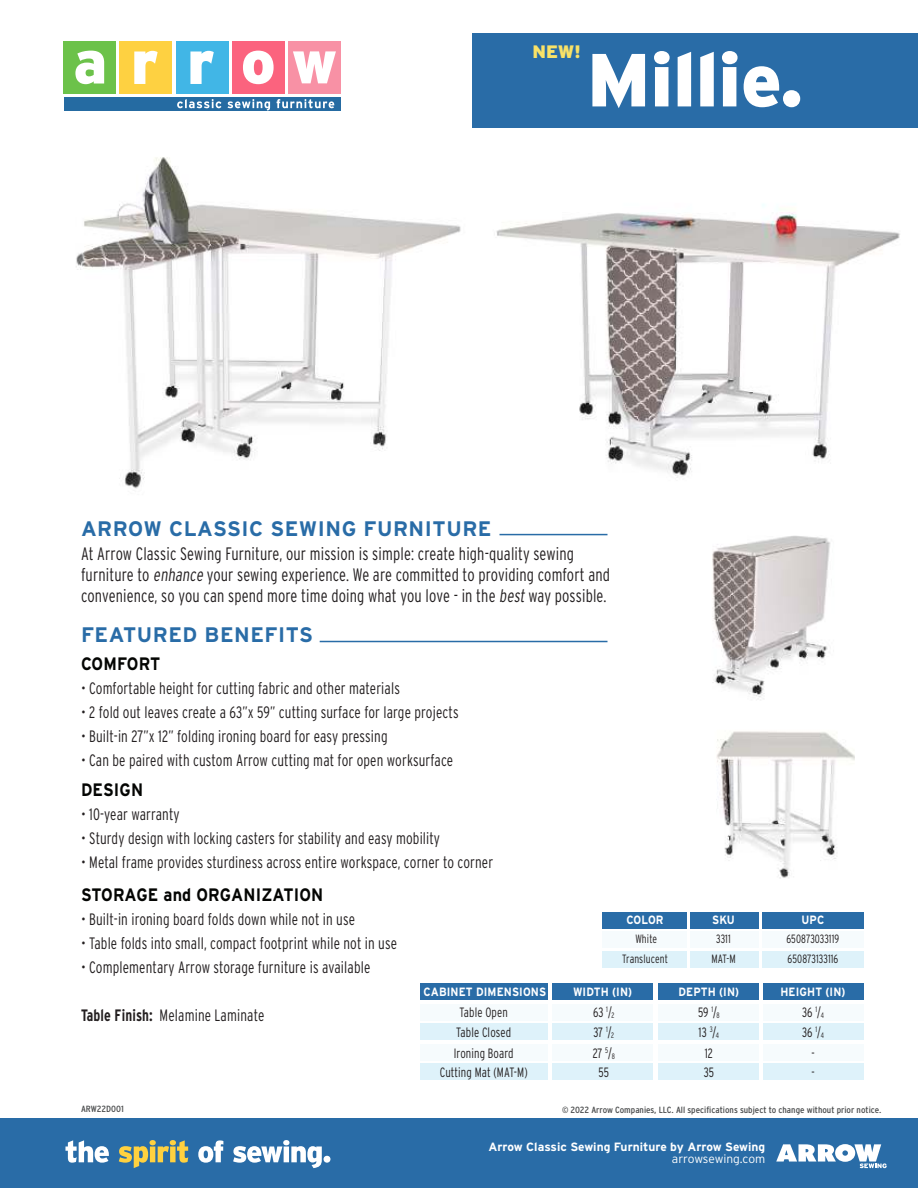
<style>
.page{position:relative;width:918px;height:1188px;background:#fff}
.page>*{position:absolute;margin:0;border:0;box-sizing:border-box;transform-origin:0 0}
.t1{font:900 75px "Interstate";color:#fff}
.t2{font:700 21px "Interstate";letter-spacing:.025em;color:#296ca7}
.t3{font:300 18px/21px "Interstate Condensed";letter-spacing:.01em;color:#231f20;scale:.9 1}
.t4{font:700 18px "Interstate";letter-spacing:.01em;color:#040503;scale:.9 1}
.t5{font:900 18px "Interstate";color:#f9e267}
.t6{font:300 16.5px "Interstate Condensed";letter-spacing:.01em;color:#231f20;scale:.9 1}
.t7{font:300 13.5px "Interstate Condensed";letter-spacing:.01em;color:#231f20;scale:.9 1}
.t8{font:700 12px "Interstate";color:#fff;scale:.9 1}
.t9{font:300 12px/19.4px "Interstate Condensed";letter-spacing:.005em;color:#231f20;text-align:center;scale:.9 1}
.t10{font:700 12px "Interstate";color:#fff}
.t11{font:300 12px "Interstate";letter-spacing:-.005em;color:#fff}
.t12{font:9px "Interstate Condensed";color:#4b4d4e;scale:1.1 1}
.t13{font:300 7.8px "Interstate Condensed";color:#231f20;scale:.9 1}
.s1{font-weight:700}
.s2{font-size:13.5px}
</style>
<div class="page">
<div style="left:0;top:1119px;width:918px;height:69px;background:#296ca7"></div>
<svg style="left:776px;top:1144px;width:111px;height:24px"></svg>
<svg style="left:65px;top:1140px;width:44px;height:23px"></svg>
<svg style="left:119px;top:1140px;width:69px;height:28px"></svg>
<svg style="left:198px;top:1140px;width:25px;height:23px"></svg>
<svg style="left:233px;top:1140px;width:89px;height:28px"></svg>
<div style="left:324px;top:1156px;width:6px;height:7px;background:#fff;border-radius:50%"></div>
<div style="left:473px;top:34px;width:445px;height:94px;background:#296ca7"></div>
<div style="left:64px;top:98px;width:277px;height:13px;background:#256ba2"></div>
<div style="left:64px;top:41px;width:52px;height:53px;background:#6cc24a"></div>
<svg style="left:75px;top:51px;width:29px;height:33px"></svg>
<div style="left:120px;top:41px;width:52px;height:53px;background:#fed141"></div>
<svg style="left:134px;top:51px;width:24px;height:33px"></svg>
<div style="left:176px;top:41px;width:52px;height:53px;background:#41b6e6"></div>
<svg style="left:190px;top:51px;width:24px;height:33px"></svg>
<div style="left:232px;top:41px;width:53px;height:53px;background:#fb637e"></div>
<svg style="left:243px;top:51px;width:31px;height:33px"></svg>
<svg style="left:177px;top:99px;width:44px;height:9px"></svg>
<svg style="left:228px;top:99px;width:42px;height:12px"></svg>
<svg style="left:277px;top:99px;width:57px;height:9px"></svg>
<div style="left:288px;top:41px;width:53px;height:53px;background:#f891a5"></div>
<svg style="left:293px;top:51px;width:43px;height:32px"></svg>
<img style="left:76px;top:157px;width:385px;height:332px">
<img style="left:496px;top:204px;width:404px;height:274px">
<img style="left:712px;top:535px;width:119px;height:164px">
<img style="left:717px;top:731px;width:138px;height:148px">
<div style="left:602px;top:912px;width:85px;height:17px;background:#296ca7"></div>
<div style="left:690px;top:912px;width:69px;height:17px;background:#296ca7"></div>
<div style="left:762px;top:912px;width:102px;height:17px;background:#296ca7"></div>
<div style="left:602px;top:932px;width:85px;height:16px;background:#f6fbfd"></div>
<div style="left:690px;top:932px;width:69px;height:16px;background:#f6fbfd"></div>
<div style="left:762px;top:932px;width:102px;height:16px;background:#f6fbfd"></div>
<div style="left:420px;top:984px;width:128px;height:16px;background:#296ca7"></div>
<div style="left:552px;top:984px;width:101px;height:16px;background:#296ca7"></div>
<div style="left:420px;top:1024px;width:128px;height:16px;background:#def2fa"></div>
<div style="left:420px;top:1064px;width:128px;height:16px;background:#def2fa"></div>
<div style="left:552px;top:1024px;width:101px;height:16px;background:#def2fa"></div>
<div style="left:552px;top:1064px;width:101px;height:16px;background:#def2fa"></div>
<div style="left:420px;top:1005px;width:128px;height:16px;background:#f6fbfd"></div>
<div style="left:552px;top:1005px;width:101px;height:16px;background:#f6fbfd"></div>
<div style="left:420px;top:1045px;width:128px;height:16px;background:#f6fbfd"></div>
<div style="left:552px;top:1045px;width:101px;height:16px;background:#f6fbfd"></div>
<div style="left:658px;top:984px;width:101px;height:16px;background:#296ca7"></div>
<div style="left:658px;top:1024px;width:101px;height:16px;background:#def2fa"></div>
<div style="left:658px;top:1064px;width:101px;height:16px;background:#def2fa"></div>
<div style="left:658px;top:1005px;width:101px;height:16px;background:#f6fbfd"></div>
<div style="left:658px;top:1045px;width:101px;height:16px;background:#f6fbfd"></div>
<div style="left:763px;top:984px;width:101px;height:16px;background:#296ca7"></div>
<div style="left:763px;top:1024px;width:101px;height:16px;background:#def2fa"></div>
<div style="left:763px;top:1064px;width:101px;height:16px;background:#def2fa"></div>
<div style="left:763px;top:1005px;width:101px;height:16px;background:#f6fbfd"></div>
<div style="left:763px;top:1045px;width:101px;height:16px;background:#f6fbfd"></div>
<div style="left:602px;top:951px;width:85px;height:16px;background:#def2fa"></div>
<div style="left:690px;top:951px;width:69px;height:16px;background:#def2fa"></div>
<div style="left:762px;top:951px;width:102px;height:16px;background:#def2fa"></div>
<hr style="left:320px;top:641px;width:288px;height:1px;background:#296ca7">
<hr style="left:500px;top:534px;width:108px;height:1px;background:#296ca7">
<p class="t5" style="left:532px;top:44px;width:50px">NEW!</p>
<h1 class="t1" style="left:587px;top:46px;width:218px">Millie.</h1>
<p class="t2" style="left:81px;top:519px;width:412px">ARROW CLASSIC SEWING FURNITURE</p>
<p class="t3" style="left:81px;top:544px;width:589px">At Arrow Classic Sewing Furniture, our mission is simple: create high-quality sewing furniture to enhance your sewing experience. We are committed to providing comfort and convenience, so you can spend more time doing what you love - in the best way possible.</p>
<p class="t2" style="left:81px;top:625px;width:234px">FEATURED BENEFITS</p>
<p class="t4" style="left:81px;top:655px;width:90px">COMFORT</p>
<p class="t6" style="left:81px;top:681px;width:356px">• Comfortable height for cutting fabric and other materials</p>
<p class="t6" style="left:81px;top:705px;width:421px">• 2 fold out leaves create a 63”x 59” cutting surface for large projects</p>
<p class="t6" style="left:81px;top:729px;width:342px">• Built-in 27”x 12” folding ironing board for easy pressing</p>
<p class="t6" style="left:81px;top:753px;width:415px">• Can be paired with custom Arrow cutting mat for open worksurface</p>
<p class="t4" style="left:81px;top:781px;width:71px">DESIGN</p>
<p class="t6" style="left:81px;top:807px;width:111px">• 10-year warranty</p>
<p class="t6" style="left:81px;top:831px;width:401px">• Sturdy design with locking casters for stability and easy mobility</p>
<p class="t6" style="left:81px;top:855px;width:460px">• Metal frame provides sturdiness across entire workspace, corner to corner</p>
<p class="t4" style="left:81px;top:886px;width:271px">STORAGE and ORGANIZATION</p>
<p class="t6" style="left:81px;top:912px;width:306px">• Built-in ironing board folds down while not in use</p>
<p class="t6" style="left:81px;top:936px;width:353px">• Table folds into small, compact footprint while not in use</p>
<p class="t6" style="left:81px;top:960px;width:323px">• Complementary Arrow storage furniture is available</p>
<p class="t6" style="left:81px;top:1008px;width:205px"><span class="s1">Table Finish:</span> Melamine Laminate</p>
<p class="t8" style="left:627px;top:915px;width:43px">COLOR</p>
<p class="t8" style="left:712px;top:915px;width:27px">SKU</p>
<p class="t9" style="left:711px;top:930px;width:28px">3311<br>MAT-M</p>
<p class="t8" style="left:802px;top:915px;width:27px">UPC</p>
<p class="t9" style="left:622px;top:930px;width:52px">White<br>Translucent</p>
<p class="t9" style="left:787px;top:930px;width:60px;text-align:left">650873033119<br>650873133116</p>
<p class="t8" style="left:573px;top:987px;width:67px">WIDTH (IN)</p>
<p class="t8" style="left:679px;top:987px;width:69px">DEPTH (IN)</p>
<p class="t8" style="left:780px;top:987px;width:74px">HEIGHT (IN)</p>
<p class="t8" style="left:424px;top:987px;width:138px">CABINET DIMENSIONS</p>
<p class="t7" style="left:460px;top:1006px;width:55px">Table Open</p>
<p class="t7" style="left:593px;top:1006px;width:25px">63 <sup>1</sup>/<sub>2</sub></p>
<p class="t7" style="left:802px;top:1006px;width:25px">36 <sup>1</sup>/<sub>4</sub></p>
<p class="t7" style="left:698px;top:1006px;width:13px">59</p>
<p class="t13" style="left:711px;top:1009px;width:11px">1<span class="s2">/</span>8</p>
<p class="t7" style="left:593px;top:1026px;width:25px">37 <sup>1</sup>/<sub>2</sub></p>
<p class="t7" style="left:599px;top:1066px;width:13px">55</p>
<p class="t7" style="left:699px;top:1026px;width:24px">13 <sup>3</sup>/<sub>4</sub></p>
<p class="t7" style="left:704px;top:1066px;width:13px">35</p>
<p class="t7" style="left:802px;top:1026px;width:25px">36 <sup>1</sup>/<sub>4</sub></p>
<p class="t7" style="left:811px;top:1066px;width:5px">-</p>
<p class="t7" style="left:456px;top:1026px;width:63px">Table Closed</p>
<p class="t7" style="left:440px;top:1066px;width:99px">Cutting Mat (MAT-M)</p>
<p class="t7" style="left:454px;top:1047px;width:68px">Ironing Board</p>
<p class="t7" style="left:593px;top:1047px;width:26px">27 <sup>5</sup>/<sub>8</sub></p>
<p class="t7" style="left:705px;top:1047px;width:11px">12</p>
<p class="t7" style="left:811px;top:1047px;width:5px">-</p>
<p class="t12" style="left:81px;top:1105px;width:40px">ARW22D001</p>
<p class="t12" style="left:562px;top:1106px;width:292px">© 2022 Arrow Companies, LLC. All specifications subject to change without prior notice.</p>
<p class="t10" style="left:488px;top:1142px;width:278px">Arrow Classic Sewing Furniture by Arrow Sewing</p>
<p class="t11" style="left:672px;top:1154px;width:95px">arrowsewing.com</p>
</div>
